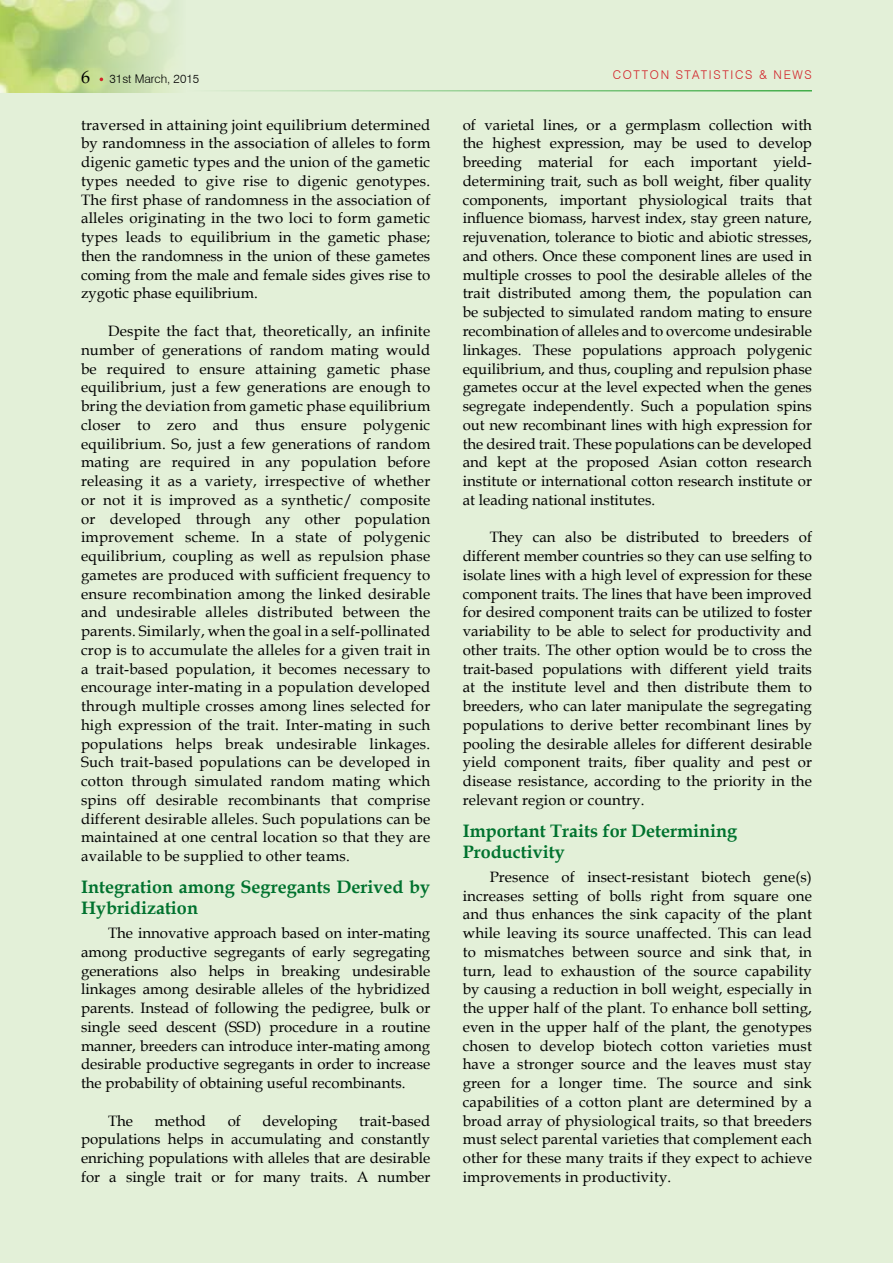
<style>
.page{position:relative;width:893px;height:1263px;background:#e3f0d8}
.page>*{position:absolute;margin:0;border:0;box-sizing:border-box;transform-origin:0 0}
.t1{font:700 18px/21px "Book Antiqua";color:#00722e}
.t2{font:18px "Book Antiqua";color:#000}
.t3{font:15px/18.8px "Book Antiqua";color:#000;text-align:justify}
.t4{font:300 12px "Swiss 721 BT";letter-spacing:.14em;color:#d2232a}
.t5{font:300 12px "Swiss 721 BT";color:#000}
</style>
<div class="page">
<img style="left:0;top:0;width:175px;height:93px">
<hr style="left:186px;top:90px;width:626px;height:2px;background:#41ad49">
<p class="t2" style="left:81px;top:64px;width:10px">6</p>
<p class="t5" style="left:110px;top:71px;width:91px">31ST MARCH, 2015</p>
<p class="t4" style="left:613px;top:67px;width:132px">COTTON STATISTICS</p>
<p class="t4" style="left:759px;top:67px;width:53px">&amp; N EWS</p>
<p class="t3" style="left:81px;top:115px;width:351px">traversed in attaining joint equilibrium determined by randomness in the association of alleles to form digenic gametic types and the union of the gametic types needed to give rise to digenic genotypes.<br>The first phase of randomness in the association of alleles originating in the two loci to form gametic types leads to equilibrium in the gametic phase; then the randomness in the union of these gametes coming from the male and female sides gives rise to zygotic phase equilibrium.</p>
<p class="t3" style="left:81px;top:321px;width:351px;text-indent:27px">Despite the fact that, theoretically, an infinite number of generations of random mating would be required to ensure attaining gametic phase equilibrium, just a few generations are enough to bring the deviation from gametic phase equilibrium closer to zero and thus ensure polygenic equilibrium. So, just a few generations of random mating are required in any population before releasing it as a variety, irrespective of whether or not it is improved as a synthetic/ composite or developed through any other population improvement scheme. In a state of polygenic equilibrium, coupling as well as repulsion phase gametes are produced with sufficient frequency to ensure recombination among the linked desirable and undesirable alleles distributed between the parents. Similarly, when the goal in a self-pollinated crop is to accumulate the alleles for a given trait in a trait-based population, it becomes necessary to encourage inter-mating in a population developed through multiple crosses among lines selected for high expression of the trait. Inter-mating in such populations helps break undesirable linkages.<br>Such trait-based populations can be developed in cotton through simulated random mating which spins off desirable recombinants that comprise different desirable alleles. Such populations can be maintained at one central location so that they are available to be supplied to other teams.</p>
<p class="t1" style="left:81px;top:876px;width:351px">Integration among Segregants Derived by<br>Hybridization</p>
<p class="t3" style="left:81px;top:923px;width:351px;text-indent:27px">The innovative approach based on inter-mating among productive segregants of early segregating generations also helps in breaking undesirable linkages among desirable alleles of the hybridized parents. Instead of following the pedigree, bulk or single seed descent (SSD) procedure in a routine manner, breeders can introduce inter-mating among desirable productive segregants in order to increase the probability of obtaining useful recombinants.</p>
<p class="t3" style="left:108px;top:1111px;width:27px">The</p>
<p class="t3" style="left:155px;top:1111px;width:53px">method</p>
<p class="t3" style="left:228px;top:1111px;width:15px">of</p>
<p class="t3" style="left:263px;top:1111px;width:77px">developing</p>
<p class="t3" style="left:463px;top:115px;width:351px">of varietal lines, or a germplasm collection with the highest expression, may be used to develop breeding material for each important yield&shy;determining trait, such as boll weight, fiber quality components, important physiological traits that influence biomass, harvest index, stay green nature, rejuvenation, tolerance to biotic and abiotic stresses, and others. Once these component lines are used in multiple crosses to pool the desirable alleles of the trait distributed among them, the population can be subjected to simulated random mating to ensure recombination of alleles and to overcome undesirable linkages. These populations approach polygenic equilibrium, and thus, coupling and repulsion phase gametes occur at the level expected when the genes segregate independently. Such a population spins out new recombinant lines with high expression for the desired trait. These populations can be developed and kept at the proposed Asian cotton research institute or international cotton research institute or at leading national institutes.</p>
<p class="t3" style="left:463px;top:527px;width:351px;text-indent:27px">They can also be distributed to breeders of different member countries so they can use selfing to isolate lines with a high level of expression for these component traits. The lines that have been improved for desired component traits can be utilized to foster variability to be able to select for productivity and other traits. The other option would be to cross the trait-based populations with different yield traits at the institute level and then distribute them to breeders, who can later manipulate the segregating populations to derive better recombinant lines by pooling the desirable alleles for different desirable yield component traits, fiber quality and pest or disease resistance, according to the priority in the relevant region or country.</p>
<p class="t1" style="left:463px;top:820px;width:276px">Important Traits for Determining<br>Productivity</p>
<p class="t3" style="left:463px;top:867px;width:351px;text-indent:27px">Presence of insect-resistant biotech gene(s) increases setting of bolls right from square one and thus enhances the sink capacity of the plant while leaving its source unaffected. This can lead to mismatches between source and sink that, in turn, lead to exhaustion of the source capability by causing a reduction in boll weight, especially in the upper half of the plant. To enhance boll setting, even in the upper half of the plant, the genotypes chosen to develop biotech cotton varieties must have a stronger source and the leaves must stay green for a longer time. The source and sink capabilities of a cotton plant are determined by a broad array of physiological traits, so that breeders must select parental varieties that complement each other for these many traits if they expect to achieve improvements in productivity.</p>
<p class="t3" style="left:81px;top:1111px;width:351px;text-indent:278px">trait-based populations helps in accumulating and constantly enriching populations with alleles that are desirable for a single trait or for many traits. A number</p>
</div>
